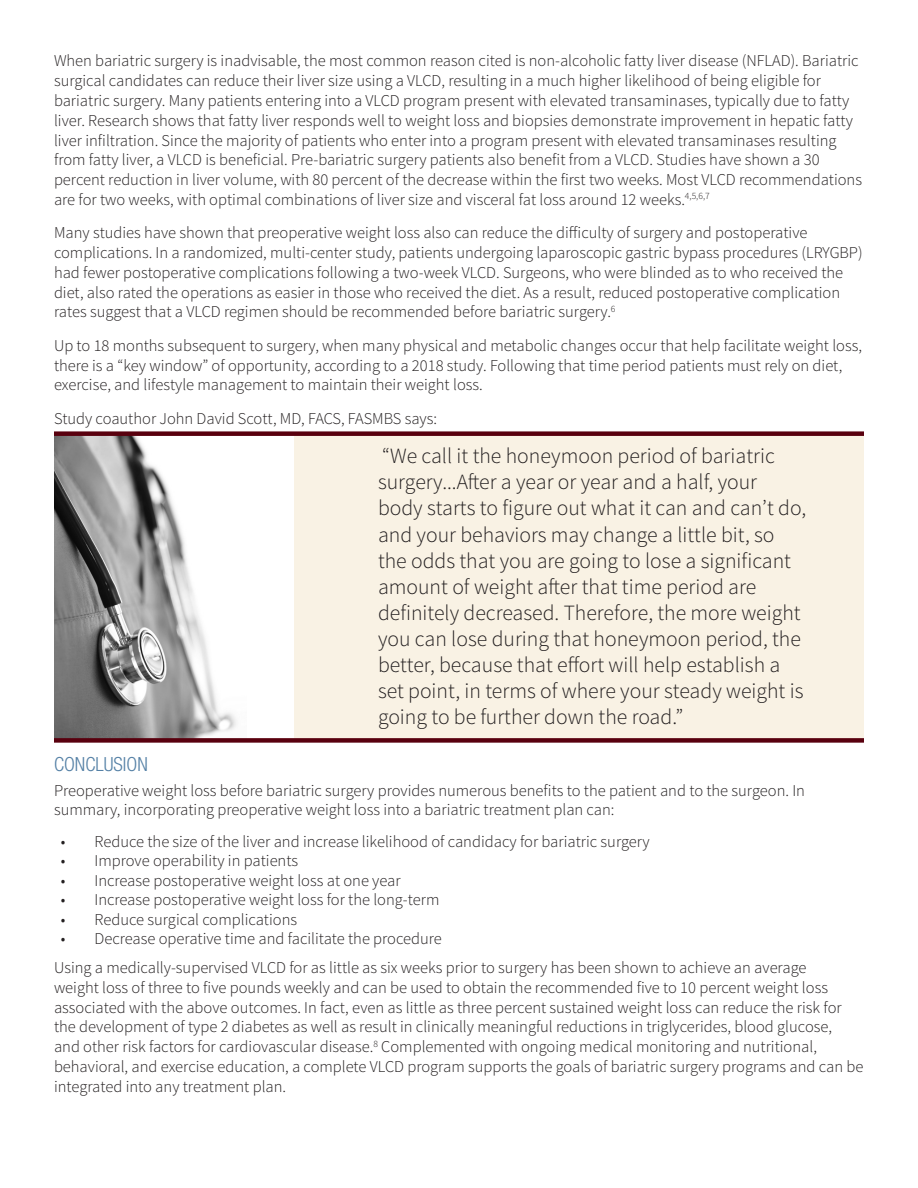
<style>
.page{position:relative;width:918px;height:1188px;background:#fff}
.page>*{position:absolute;margin:0;border:0;box-sizing:border-box;transform-origin:0 0}
.Target_Quote{font:300 21.75px/26.1px "Source Sans Pro";color:#231f20}
.Subhead_1{font:300 condensed 19.5px "Helvetica Neue";color:#5581a6}
.Body_text{font:300 16.5px/19.8px "Source Sans Pro";color:#231f20}
</style>
<div class="page">
<div style="left:295px;top:434px;width:569px;height:306px;background:#f9f2e4"></div>
<img style="left:54px;top:436px;width:182px;height:302px">
<div style="left:54px;top:431px;width:810px;height:5px;background:#59000e"></div>
<div style="left:54px;top:738px;width:810px;height:5px;background:#59000e"></div>
<p class="Body_text" style="left:54px;top:51px;width:810px">When bariatric surgery is inadvisable, the most common reason cited is non-alcoholic fatty liver disease (NFLAD). Bariatric surgical candidates can reduce their liver size using a VLCD, resulting in a much higher likelihood of being eligible for bariatric surgery. Many patients entering into a VLCD program present with elevated transaminases, typically due to fatty liver. Research shows that fatty liver responds well to weight loss and biopsies demonstrate improvement in hepatic fatty liver infiltration. Since the majority of patients who enter into a program present with elevated transaminases resulting from fatty liver, a VLCD is beneficial. Pre-bariatric surgery patients also benefit from a VLCD. Studies have shown a 30 percent reduction in liver volume, with 80 percent of the decrease within the first two weeks. Most VLCD recommendations are for two weeks, with optimal combinations of liver size and visceral fat loss around 12 weeks.<sup>4,5,6,7</sup></p>
<p class="Body_text" style="left:54px;top:223px;width:810px">Many studies have shown that preoperative weight loss also can reduce the difficulty of surgery and postoperative complications. In a randomized, multi-center study, patients undergoing laparoscopic gastric bypass procedures (LRYGBP) had fewer postoperative complications following a two-week VLCD. Surgeons, who were blinded as to who received the diet, also rated the operations as easier in those who received the diet. As a result, reduced postoperative complication rates suggest that a VLCD regimen should be recommended before bariatric surgery.<sup>6</sup></p>
<p class="Body_text" style="left:54px;top:335px;width:810px">Up to 18 months subsequent to surgery, when many physical and metabolic changes occur that help facilitate weight loss, there is a “key window” of opportunity, according to a 2018 study. Following that time period patients must rely on diet, exercise, and lifestyle management to maintain their weight loss.</p>
<p class="Body_text" style="left:54px;top:408px;width:385px">Study coauthor John David Scott, MD, FACS, FASMBS says:</p>
<p class="Target_Quote" style="left:378px;top:443px;width:430px">“We call it the honeymoon period of bariatric surgery...After a year or year and a half, your body starts to figure out what it can and can’t do, and your behaviors may change a little bit, so the odds that you are going to lose a significant amount of weight after that time period are definitely decreased. Therefore, the more weight you can lose during that honeymoon period, the better, because that effort will help establish a set point, in terms of where your steady weight is going to be further down the road.”</p>
<p class="Subhead_1" style="left:54px;top:753px;width:95px">CONCLUSION</p>
<p class="Body_text" style="left:54px;top:780px;width:752px">Preoperative weight loss before bariatric surgery provides numerous benefits to the patient and to the surgeon. In summary, incorporating preoperative weight loss into a bariatric treatment plan can:</p>
<p class="Body_text" style="left:61px;top:832px;width:591px">• Reduce the size of the liver and increase likelihood of candidacy for bariatric surgery</p>
<p class="Body_text" style="left:61px;top:851px;width:239px">• Improve operability in patients</p>
<p class="Body_text" style="left:61px;top:871px;width:341px">• Increase postoperative weight loss at one year</p>
<p class="Body_text" style="left:61px;top:890px;width:380px">• Increase postoperative weight loss for the long-term</p>
<p class="Body_text" style="left:61px;top:910px;width:238px">• Reduce surgical complications</p>
<p class="Body_text" style="left:61px;top:929px;width:383px">• Decrease operative time and facilitate the procedure</p>
<p class="Body_text" style="left:54px;top:958px;width:811px">Using a medically-supervised VLCD for as little as six weeks prior to surgery has been shown to achieve an average<br>weight loss of three to five pounds weekly and can be used to obtain the recommended five to 10 percent weight loss associated with the above outcomes. In fact, even as little as three percent sustained weight loss can reduce the risk for the development of type 2 diabetes as well as result in clinically meaningful reductions in triglycerides, blood glucose,<br>and other risk factors for cardiovascular disease.<sup>8</sup> Complemented with ongoing medical monitoring and nutritional, behavioral, and exercise education, a complete VLCD program supports the goals of bariatric surgery programs and can be integrated into any treatment plan.</p>
</div>
